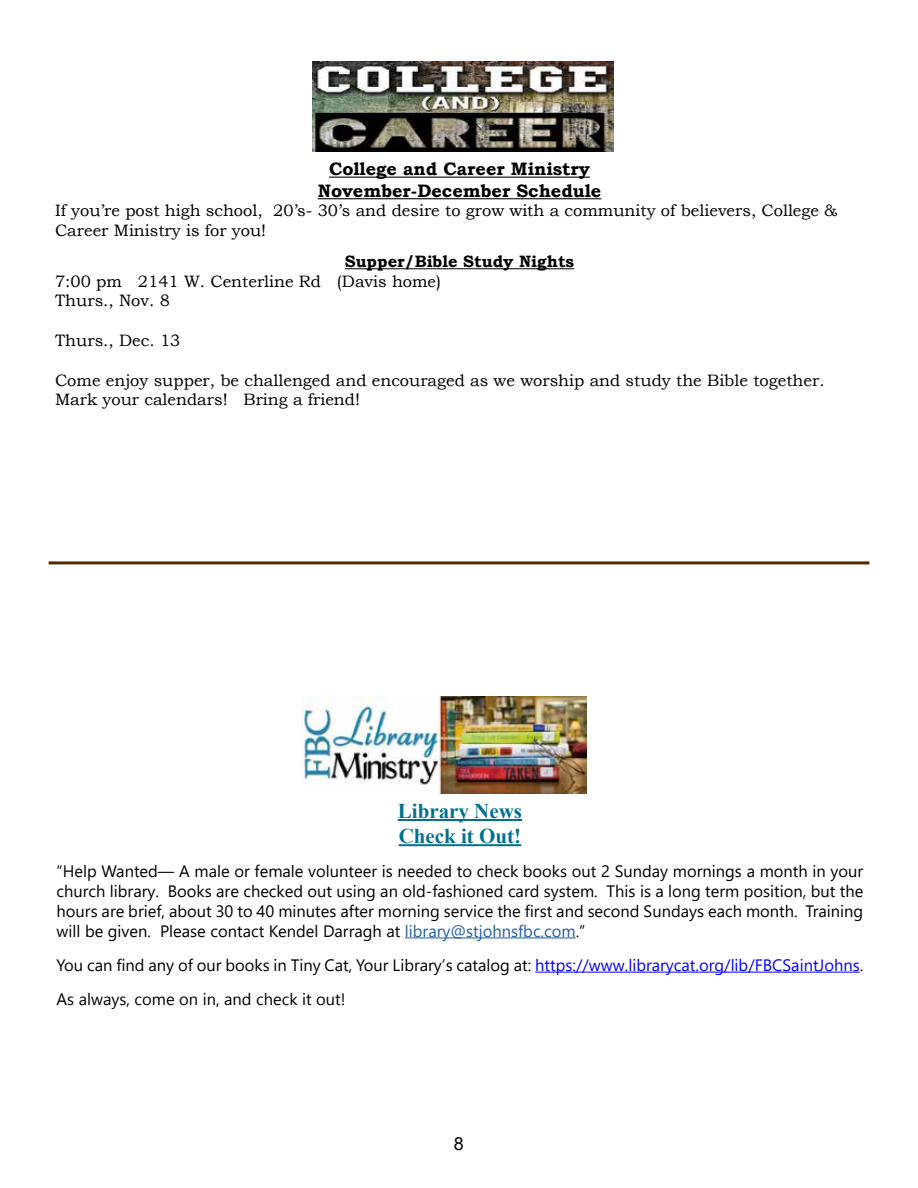
<style>
.page{position:relative;width:918px;height:1188px;background:#fff}
.page>*{position:absolute;margin:0;border:0;box-sizing:border-box;transform-origin:0 0}
.t1{font:700 21px/25.2px "Times New Roman";color:#00718d}
.t2{font:700 18px/21.6px "Bookman Old Style";color:#000;text-align:center}
.t3{font:18px "Arial";color:#000}
.t4{font:16.5px/19.8px "Segoe UI";color:#000;text-align:justify}
.t5{font:16.5px/19.8px "Bookman Old Style";color:#000}
.t6{font:700 16.5px "Bookman Old Style";color:#000}
.t7{font:16.5px "Segoe UI Emoji";color:#000}
.s1{color:#215e9e}
.s2{color:#00f}
</style>
<div class="page">
<hr style="left:398px;top:819px;width:124px;height:2px;background:#00718d">
<hr style="left:399px;top:844px;width:122px;height:2px;background:#00718d">
<hr style="left:405px;top:937px;width:171px;height:1px;background:#215e9e">
<hr style="left:535px;top:972px;width:325px;height:1px;background:#00f">
<img style="left:302px;top:696px;width:284px;height:97px">
<hr style="left:49px;top:561px;width:820px;height:3px;background:#572800">
<hr style="left:329px;top:177px;width:261px;height:1px;background:#000">
<hr style="left:318px;top:198px;width:283px;height:1px;background:#000">
<hr style="left:345px;top:268px;width:229px;height:1px;background:#000">
<img style="left:312px;top:61px;width:301px;height:91px">
<p class="t2" style="left:318px;top:158px;width:285px">College and Career Ministry<br>November-December Schedule</p>
<p class="t5" style="left:55px;top:201px;width:784px">If you’re post high school, 20’s- 30’s and desire to grow with a community of believers, College &amp;<br>Career Ministry is for you!</p>
<p class="t6" style="left:345px;top:249px;width:231px">Supper/Bible Study Nights</p>
<p class="t5" style="left:55px;top:271px;width:388px">7:00 pm 2141 W. Centerline Rd (Davis home)<br>Thurs., Nov. 8</p>
<p class="t5" style="left:55px;top:330px;width:127px">Thurs., Dec. 13</p>
<p class="t5" style="left:55px;top:370px;width:771px">Come enjoy supper, be challenged and encouraged as we worship and study the Bible together.<br>Mark your calendars! Bring a friend!</p>
<p class="t1" style="left:398px;top:797px;width:126px">Library News<br>Check it Out!</p>
<p class="t4" style="left:57px;top:860px;width:808px">“Help Wanted— A male or female volunteer is needed to check books out 2 Sunday mornings a month in your church library. Books are checked out using an old-fashioned card system. This is a long term position, but the hours are brief, about 30 to 40 minutes after morning service the first and second Sundays each month. Training will be given. Please contact Kendel Darragh at <span class="s1">library@stjohnsfbc.com</span>.”</p>
<p class="t4" style="left:57px;top:953px;width:808px">You can find any of our books in Tiny Cat, Your Library’s catalog at: <span class="s2">https://www.librarycat.org/lib/FBCSaintJohns</span>.</p>
<p class="t7" style="left:179px;top:989px;width:64px">□■ ■ ■</p>
<p class="t7" style="left:306px;top:989px;width:36px">▼ □◆▼</p>
<p class="t3" style="left:454px;top:1131px;width:12px">8</p>
</div>
